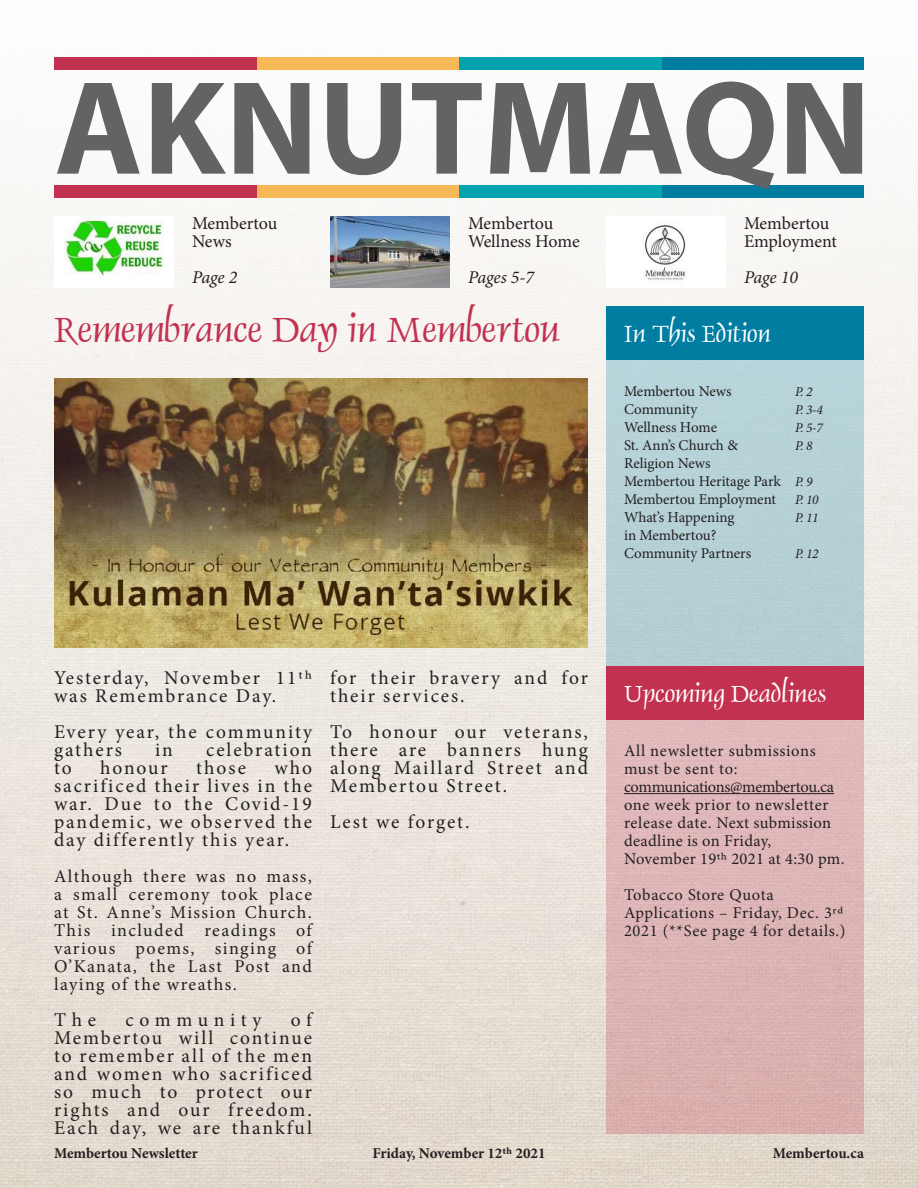
<style>
.page{position:relative;width:918px;height:1188px;background:#fff}
.page>*{position:absolute;margin:0;border:0;box-sizing:border-box;transform-origin:0 0}
.t1{font:40.5px "Dauphin Plain";color:#c23250}
.t2{font:27px "Dauphin Plain";color:#fff}
.t3{font:19.5px/18px "Minion Pro";letter-spacing:.1em;color:#231f20}
.t4{font:19.5px "Minion Pro";letter-spacing:.29em;color:#231f20}
.t5{font:18px/18px "Minion Pro";letter-spacing:.06em;color:#231f20;text-align:justify}
.t6{font:18px/18px "Minion Pro";color:#231f20}
.t7{font:18px/18px "Minion Pro";letter-spacing:-.005em;color:#231f20}
.t8{font:italic 18px "Minion Pro";letter-spacing:-.015em;color:#231f20}
.t9{font:16.5px/18px "Minion Pro";letter-spacing:.03em;color:#231f20}
.t10{font:15px/18px "Minion Pro";color:#231f20}
.t11{font:700 15px "Minion Pro";letter-spacing:-.005em;color:#231f20}
.t12{font:italic 13.5px/18px "Minion Pro";color:#231f20}
</style>
<div class="page">
<div style="left:0;top:0;width:918px;height:1188px;background:linear-gradient(to bottom,#fefefe,#e1d8cd)"></div>
<div style="left:606px;top:360px;width:258px;height:306px;background:#b6d2d7"></div>
<div style="left:606px;top:720px;width:258px;height:414px;background:#ddb5b5"></div>
<div style="left:606px;top:306px;width:258px;height:54px;background:#007da1"></div>
<div style="left:606px;top:666px;width:258px;height:54px;background:#c23250"></div>
<hr style="left:624px;top:793px;width:210px;height:1px;background:#231f20">
<div style="left:256px;top:57px;width:203px;height:13px;background:#f7b856"></div>
<div style="left:662px;top:57px;width:202px;height:13px;background:#007da1"></div>
<div style="left:459px;top:57px;width:203px;height:13px;background:#00a3ae"></div>
<div style="left:54px;top:57px;width:202px;height:13px;background:#c23250"></div>
<div style="left:256px;top:185px;width:203px;height:13px;background:#f7b856"></div>
<div style="left:662px;top:185px;width:202px;height:13px;background:#007da1"></div>
<div style="left:459px;top:185px;width:203px;height:13px;background:#00a3ae"></div>
<div style="left:54px;top:185px;width:202px;height:13px;background:#c23250"></div>
<svg style="left:57px;top:83px;width:83px;height:91px"></svg>
<svg style="left:152px;top:83px;width:74px;height:91px"></svg>
<svg style="left:234px;top:83px;width:75px;height:91px"></svg>
<svg style="left:327px;top:83px;width:74px;height:92px"></svg>
<svg style="left:412px;top:83px;width:70px;height:91px"></svg>
<svg style="left:490px;top:83px;width:100px;height:91px"></svg>
<svg style="left:599px;top:82px;width:175px;height:107px"></svg>
<svg style="left:787px;top:83px;width:75px;height:91px"></svg>
<img style="left:54px;top:378px;width:534px;height:270px">
<div style="left:54px;top:216px;width:120px;height:72px;background:#fff"></div>
<img style="left:65px;top:216px;width:98px;height:60px">
<img style="left:330px;top:216px;width:120px;height:72px">
<div style="left:606px;top:216px;width:120px;height:72px;background:#fff"></div>
<img style="left:643px;top:225px;width:43px;height:55px">
<p class="t6" style="left:192px;top:215px;width:87px">Membertou<br>News</p>
<p class="t8" style="left:192px;top:265px;width:47px">Page 2</p>
<p class="t7" style="left:468px;top:215px;width:113px">Membertou<br>Wellness Home</p>
<p class="t8" style="left:468px;top:265px;width:68px">Pages 5-7</p>
<h1 class="t1" style="left:54px;top:304px;width:508px">Remembrance Day in Membertou</h1>
<p class="t6" style="left:744px;top:215px;width:93px">Membertou<br>Employment</p>
<p class="t8" style="left:744px;top:265px;width:56px">Page 10</p>
<h2 class="t2" style="left:624px;top:317px;width:148px">In This Edition</h2>
<p class="t10" style="left:624px;top:382px;width:159px">Membertou News<br>Community<br>Wellness Home<br>St. Ann’s Church &amp;<br>Religion News<br>Membertou Heritage Park<br>Membertou Employment<br>What’s Happening<br>in Membertou?<br>Community Partners</p>
<p class="t12" style="left:795px;top:383px;width:29px">P. 2<br>P. 3-4<br>P. 5-7<br>P. 8</p>
<p class="t12" style="left:795px;top:473px;width:25px">P. 9<br>P. 10<br>P. 11</p>
<p class="t12" style="left:795px;top:545px;width:25px">P. 12</p>
<p class="t3" style="left:54px;top:669px;width:260px">Yesterday, November 11th was Remembrance Day.</p>
<p class="t3" style="left:54px;top:723px;width:260px">Ever y year, the community gathers</p>
<p class="t3" style="left:155px;top:741px;width:19px">in</p>
<p class="t3" style="left:206px;top:741px;width:107px">celebration</p>
<p class="t3" style="left:54px;top:759px;width:260px;text-align:justify;text-indent:220px">who sacrificed their lives in the war. Due to the Covid-19 pandemic, we obser ved the day differently this year.</p>
<p class="t5" style="left:54px;top:867px;width:260px">Although there was no mass, a small ceremony took place at St. Anne’s Mission Church.<br>This included readings of various poems, singing of O’Kanata, the Last Post and laying of the wreaths.</p>
<p class="t3" style="left:54px;top:1011px;width:43px">The</p>
<p class="t4" style="left:126px;top:1007px;width:137px">community</p>
<p class="t3" style="left:54px;top:759px;width:19px">to</p>
<p class="t3" style="left:100px;top:759px;width:67px">honour</p>
<p class="t3" style="left:196px;top:759px;width:51px">those</p>
<p class="t3" style="left:54px;top:1011px;width:260px;text-align:justify;text-indent:237px">o f Membertou will continue to remember all of the men and women who sacrificed so much to protect our rights and our freedom.<br>Each day, we are thankful</p>
<p class="t3" style="left:330px;top:669px;width:257px">for their braver y and for their services.</p>
<p class="t3" style="left:330px;top:723px;width:260px;text-align:justify">To honour our veterans, there are banners hung along Maillard Street and Membertou Street.</p>
<p class="t3" style="left:330px;top:813px;width:141px">Lest we forget.</p>
<h2 class="t2" style="left:624px;top:677px;width:204px">Upcoming Deadlines</h2>
<p class="t9" style="left:624px;top:742px;width:222px">All newsletter submissions must be sent to: communications@membertou.ca one week prior to newsletter release date. Next submission deadline is on Friday,<br>November 19th 2021 at 4:30 pm.</p>
<p class="t9" style="left:624px;top:886px;width:223px">Tobacco Store Quota<br>Applications – Friday, Dec. 3rd<br>2021 (**See page 4 for details.)</p>
<p class="t11" style="left:54px;top:1143px;width:145px">Membertou Newsletter</p>
<p class="t11" style="left:372px;top:1143px;width:175px">Friday, November 12th 2021</p>
<p class="t11" style="left:773px;top:1143px;width:93px">Membertou.ca</p>
</div>
